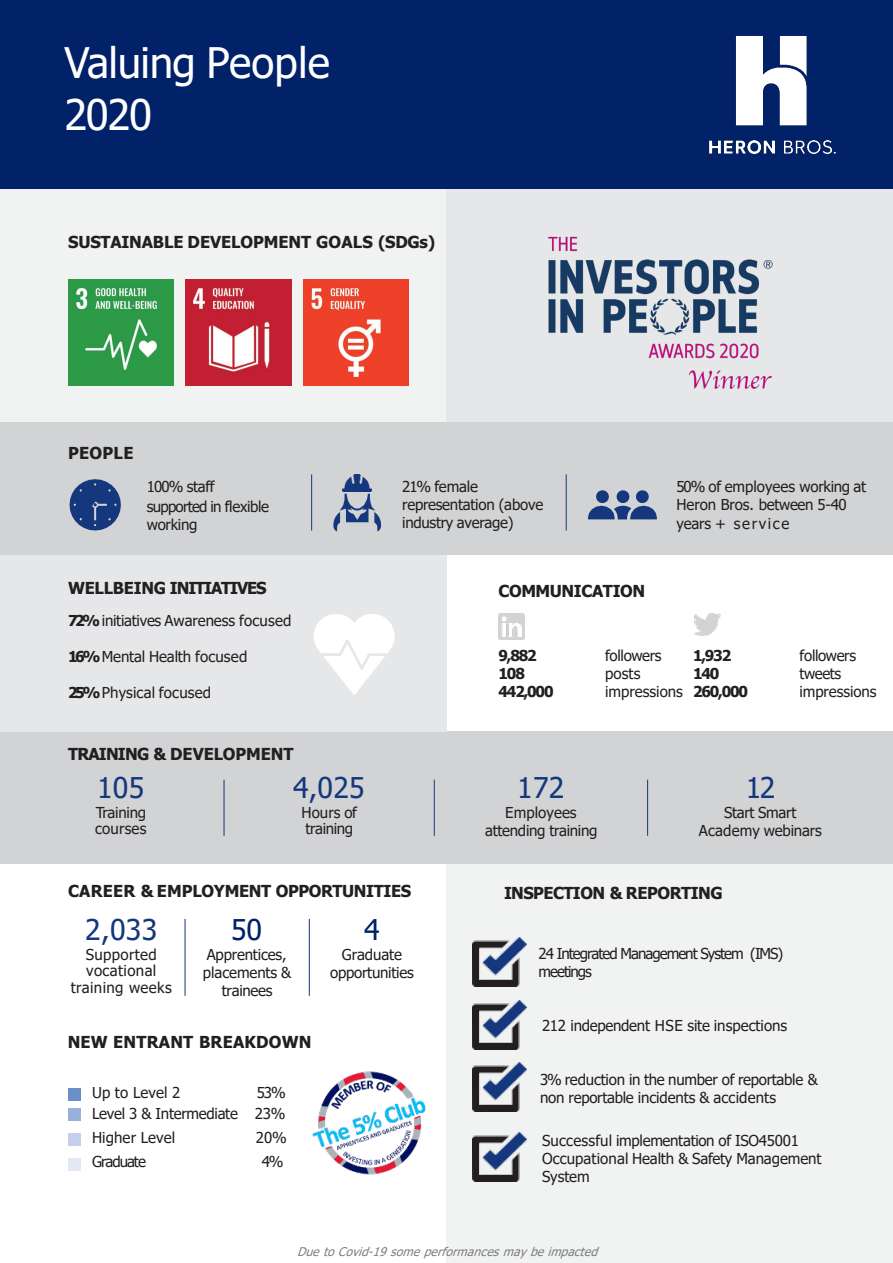
<style>
.page{position:relative;width:893px;height:1263px;background:#fff}
.page>*{position:absolute;margin:0;border:0;box-sizing:border-box;transform-origin:0 0}
.t1{font:42px "Tahoma";letter-spacing:-.015em;color:#fff}
.t2{font:28.5px "Tahoma";letter-spacing:.01em;color:#14377d}
.t3{font:28.5px "Tahoma";color:#012169}
.t4{font:700 16.5px "Tahoma";letter-spacing:-.02em;color:#231f20}
.t5{font:700 16.5px "Tahoma";letter-spacing:-.065em;color:#231f20}
.t6{font:700 16.5px "Tahoma";letter-spacing:.01em;color:#231f20}
.t7{font:15px/18px "Tahoma";letter-spacing:-.015em;color:#231f20}
.t8{font:15px/18px "Tahoma";letter-spacing:-.065em;color:#231f20}
.t9{font:15px/16.5px "Tahoma";letter-spacing:.025em;color:#231f20;text-align:center}
.t10{font:700 15px "Tahoma";letter-spacing:-.08em;color:#231f20}
.t11{font:15px "Tahoma";letter-spacing:.005em;color:#231f20}
.t12{font:15px "Tahoma";letter-spacing:.01em;color:#231f20}
.t13{font:15px "Tahoma";letter-spacing:.015em;color:#231f20}
.t14{font:italic 12px "Tahoma";color:#7f7f7f}
.s1{font-weight:700}
</style>
<div class="page">
<div style="left:0;top:0;width:893px;height:189px;background:#012169"></div>
<img style="left:709px;top:35px;width:127px;height:120px">
<div style="left:0;top:189px;width:446px;height:233px;background:#f1f2f2"></div>
<div style="left:446px;top:857px;width:447px;height:406px;background:#f1f2f2"></div>
<hr style="left:185px;top:919px;width:1px;height:77px;background:#14377d">
<hr style="left:309px;top:919px;width:1px;height:77px;background:#14377d">
<img style="left:303px;top:280px;width:106px;height:106px">
<img style="left:185px;top:280px;width:106px;height:106px">
<img style="left:68px;top:280px;width:106px;height:106px">
<div style="left:446px;top:189px;width:447px;height:240px;background:#e6e7e8"></div>
<div style="left:0;top:732px;width:893px;height:132px;background:#d1d3d4"></div>
<div style="left:0;top:422px;width:893px;height:133px;background:#d1d3d4"></div>
<hr style="left:224px;top:780px;width:1px;height:56px;background:#14377d">
<hr style="left:434px;top:780px;width:1px;height:56px;background:#14377d">
<hr style="left:647px;top:780px;width:1px;height:56px;background:#14377d">
<hr style="left:311px;top:474px;width:1px;height:56px;background:#14377d">
<svg style="left:69px;top:479px;width:52px;height:52px"></svg>
<img style="left:342px;top:474px;width:30px;height:17px">
<svg style="left:333px;top:494px;width:48px;height:37px"></svg>
<hr style="left:566px;top:474px;width:1px;height:56px;background:#14377d">
<svg style="left:588px;top:490px;width:69px;height:29px"></svg>
<div style="left:0;top:555px;width:446px;height:176px;background:#e6e7e8"></div>
<img style="left:694px;top:614px;width:26px;height:21px">
<img style="left:498px;top:614px;width:26px;height:26px">
<svg style="left:314px;top:614px;width:80px;height:81px"></svg>
<img style="left:548px;top:236px;width:225px;height:153px">
<div style="left:68px;top:1088px;width:13px;height:13px;background:#6a90ca"></div>
<div style="left:68px;top:1108px;width:13px;height:13px;background:#99b0db"></div>
<div style="left:68px;top:1133px;width:13px;height:13px;background:#c4d0ea"></div>
<div style="left:68px;top:1158px;width:13px;height:12px;background:#e3e8f5"></div>
<img style="left:312px;top:1071px;width:114px;height:104px">
<img style="left:472px;top:937px;width:54px;height:49px">
<img style="left:472px;top:1001px;width:54px;height:49px">
<img style="left:472px;top:1063px;width:54px;height:49px">
<img style="left:472px;top:1132px;width:54px;height:49px">
<p class="t1" style="left:64px;top:35px;width:267px">Valuing People</p>
<p class="t1" style="left:64px;top:87px;width:89px">2020</p>
<p class="t4" style="left:68px;top:231px;width:369px">SUSTAINABLE DEVELOPMENT GOALS (SDGs)</p>
<p class="t4" style="left:68px;top:441px;width:67px">PEOPLE</p>
<p class="t7" style="left:147px;top:479px;width:69px">100% staff</p>
<p class="t7" style="left:147px;top:498px;width:124px">supported in flexible working</p>
<p class="t5" style="left:68px;top:576px;width:200px">WELLBEING INITIATIVES</p>
<p class="t7" style="left:68px;top:612px;width:225px"><span class="s1">72%</span>initiatives Awareness focused</p>
<p class="t7" style="left:68px;top:648px;width:181px"><span class="s1">16%</span>Mental Health focused</p>
<p class="t12" style="left:68px;top:682px;width:145px"><span class="s1">25%</span>Physical focused</p>
<p class="t4" style="left:68px;top:743px;width:227px">TRAINING &amp; DEVELOPMENT</p>
<p class="t2" style="left:97px;top:769px;width:49px">105</p>
<p class="t7" style="left:96px;top:804px;width:52px">Training</p>
<p class="t13" style="left:95px;top:819px;width:53px">courses</p>
<p class="t2" style="left:293px;top:769px;width:73px">4,025</p>
<p class="t7" style="left:301px;top:804px;width:57px">Hours of</p>
<p class="t7" style="left:305px;top:820px;width:49px">training</p>
<p class="t7" style="left:402px;top:479px;width:143px">21% female representation (above industry average)</p>
<p class="t7" style="left:676px;top:479px;width:191px">50% of employees working at<br>Heron Bros. between 5-40 years + service</p>
<p class="t4" style="left:498px;top:580px;width:148px">COMMUNICATION</p>
<p class="t10" style="left:498px;top:645px;width:40px">9,882</p>
<p class="t7" style="left:605px;top:648px;width:58px">followers</p>
<p class="t10" style="left:498px;top:663px;width:28px">108</p>
<p class="t7" style="left:605px;top:666px;width:37px">posts</p>
<p class="t10" style="left:498px;top:681px;width:56px">442,000</p>
<p class="t7" style="left:605px;top:684px;width:79px">impressions</p>
<p class="t10" style="left:693px;top:645px;width:40px">1,932</p>
<p class="t7" style="left:799px;top:648px;width:58px">followers</p>
<p class="t10" style="left:693px;top:663px;width:28px">140</p>
<p class="t7" style="left:799px;top:666px;width:43px">tweets</p>
<p class="t10" style="left:693px;top:681px;width:56px">260,000</p>
<p class="t7" style="left:799px;top:684px;width:78px">impressions</p>
<p class="t2" style="left:517px;top:769px;width:49px">172</p>
<p class="t11" style="left:505px;top:802px;width:73px">Employees</p>
<p class="t7" style="left:485px;top:822px;width:114px">attending training</p>
<p class="t2" style="left:745px;top:769px;width:31px">12</p>
<p class="t7" style="left:724px;top:804px;width:74px">Start Smart</p>
<p class="t7" style="left:698px;top:822px;width:124px">Academy webinars</p>
<p class="t4" style="left:68px;top:879px;width:345px">CAREER &amp; EMPLOYMENT OPPORTUNITIES</p>
<p class="t2" style="left:85px;top:911px;width:73px">2,033</p>
<p class="t9" style="left:71px;top:947px;width:102px">Supported vocational training weeks</p>
<p class="t3" style="left:231px;top:911px;width:33px">50</p>
<p class="t7" style="left:207px;top:946px;width:81px">Apprentices,</p>
<p class="t7" style="left:203px;top:964px;width:90px;text-align:center">placements &amp; trainees</p>
<p class="t3" style="left:364px;top:911px;width:17px">4</p>
<p class="t7" style="left:342px;top:946px;width:62px">Graduate</p>
<p class="t7" style="left:330px;top:964px;width:85px">opportunities</p>
<p class="t6" style="left:68px;top:1030px;width:245px">NEW ENTRANT BREAKDOWN</p>
<p class="t11" style="left:92px;top:1083px;width:90px">Up to Level 2</p>
<p class="t7" style="left:257px;top:1085px;width:30px">53%</p>
<p class="t7" style="left:92px;top:1103px;width:195px;line-height:24px">Level 3 &amp; Intermediate 23%<br>Higher Level</p>
<p class="t7" style="left:256px;top:1130px;width:33px">20%</p>
<p class="t8" style="left:92px;top:1154px;width:55px">Graduate</p>
<p class="t7" style="left:262px;top:1154px;width:23px">4%</p>
<p class="t4" style="left:504px;top:881px;width:220px">INSPECTION &amp; REPORTING</p>
<p class="t8" style="left:538px;top:945px;width:246px">24 Integrated Management System (IMS) meetings</p>
<p class="t7" style="left:542px;top:1018px;width:247px">212 independent HSE site inspections</p>
<p class="t7" style="left:540px;top:1071px;width:279px">3% reduction in the number of reportable &amp; non reportable incidents &amp; accidents</p>
<p class="t7" style="left:542px;top:1132px;width:281px">Successful implementation of ISO45001<br>Occupational Health &amp; Safety Management<br>System</p>
<p class="t14" style="left:297px;top:1243px;width:307px">DuetoCovid-19someperformancesmaybeimpacted</p>
</div>
